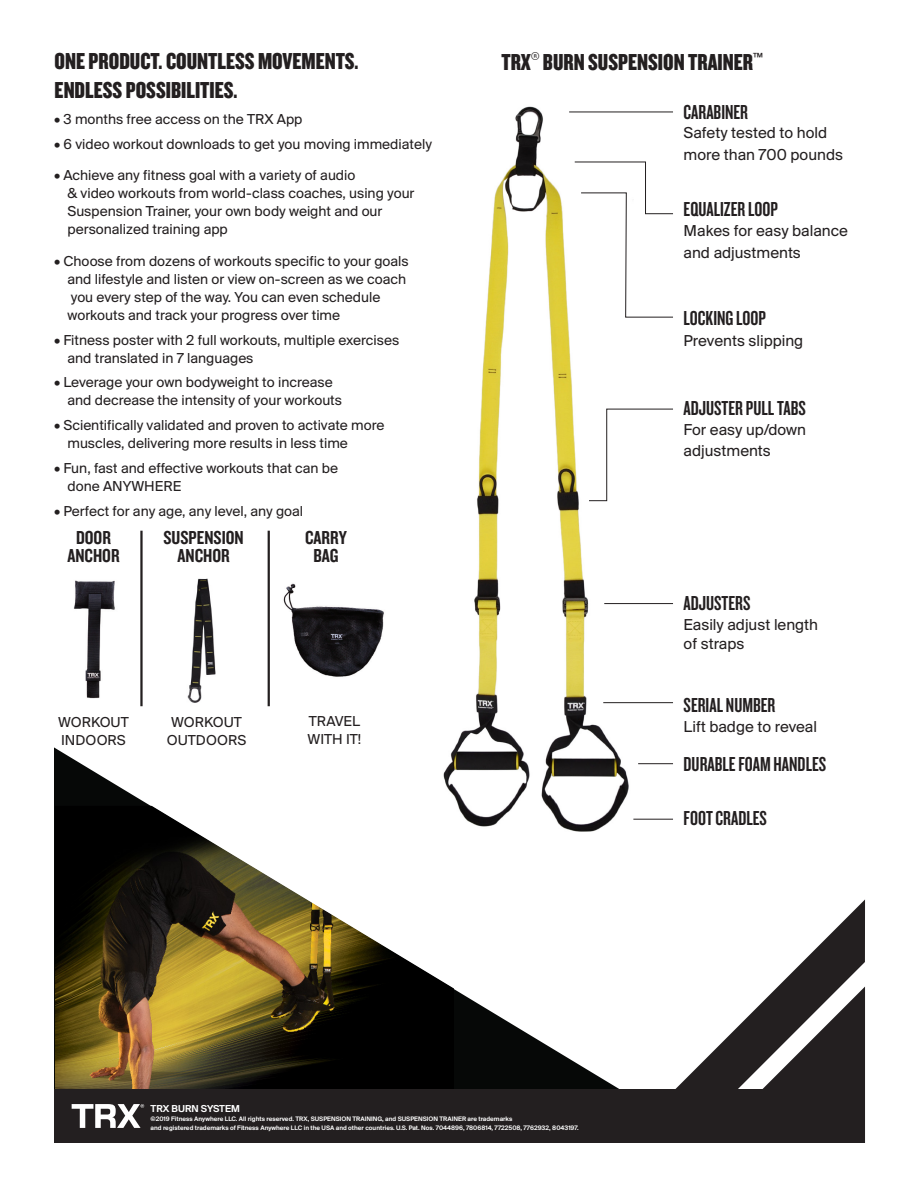
<style>
.page{position:relative;width:918px;height:1188px;background:#fff}
.page>*{position:absolute;margin:0;border:0;box-sizing:border-box;transform-origin:0 0}
.t1{font:24px "Knockout HTF69 Full Liteweight";color:#231f20}
.t2{font:21px "Knockout HTF48 Featherweight";color:#231f20}
.t3{font:19.5px "Knockout HTF49 Liteweight";color:#231f20}
.t4{font:16.5px/21.6px "Suisse BP Intl";color:#231f20}
.t5{font:15px/18px "Suisse BP Intl";color:#231f20}
.t6{font:10.5px "Suisse BP Intl Antique";color:#fff}
.t7{font:6.75px "Suisse BP Intl Antique";color:#fff}
</style>
<div class="page">
<img style="left:187px;top:578px;width:29px;height:125px">
<img style="left:455px;top:106px;width:113px;height:641px">
<svg style="left:54px;top:747px;width:565px;height:342px"></svg>
<img style="left:55px;top:806px;width:399px;height:283px">
<svg style="left:568px;top:111px;width:105px;height:709px"></svg>
<div style="left:54px;top:1089px;width:810px;height:54px;background:#231f20"></div>
<svg style="left:675px;top:899px;width:190px;height:244px;fill:#231f20"></svg>
<img style="left:74px;top:580px;width:41px;height:119px">
<img style="left:283px;top:583px;width:101px;height:94px">
<hr style="left:140px;top:531px;width:3px;height:175px;background:#231f20">
<hr style="left:268px;top:531px;width:2px;height:175px;background:#231f20">
<svg style="left:72px;top:1104px;width:72px;height:24px"></svg>
<p class="t1" style="left:55px;top:49px;width:305px">ONE PRODUCT. COUNTLESS MOVEMENTS.</p>
<p class="t1" style="left:55px;top:78px;width:184px">ENDLESS POSSIBILITIES.</p>
<p class="t5" style="left:54px;top:110px;width:250px">• 3 months free access on the TRX App</p>
<p class="t5" style="left:54px;top:135px;width:379px">• 6 video workout downloads to get you moving immediately</p>
<p class="t5" style="left:68px;top:166px;width:349px;text-indent:-14px">• Achieve any fitness goal with a variety of audio<br>&amp; video workouts from world-class coaches, using your Suspension Trainer, your own body weight and our personalized training app</p>
<p class="t5" style="left:68px;top:252px;width:343px;text-indent:-14px">• Choose from dozens of workouts specific to your goals and lifestyle and listen or view on-screen as we coach you every step of the way. You can even schedule workouts and track your progress over time</p>
<p class="t5" style="left:68px;top:330px;width:333px;text-indent:-14px">• Fitness poster with 2 full workouts, multiple exercises and translated in 7 languages</p>
<p class="t5" style="left:68px;top:373px;width:276px;text-indent:-14px">• Leverage your own bodyweight to increase and decrease the intensity of your workouts</p>
<p class="t5" style="left:68px;top:416px;width:318px;text-indent:-14px">• Scientifically validated and proven to activate more muscles, delivering more results in less time</p>
<p class="t5" style="left:68px;top:459px;width:272px;text-indent:-14px">• Fun, fast and effective workouts that can be done ANYWHERE</p>
<p class="t5" style="left:54px;top:501px;width:251px">• Perfect for any age, any level, any goal</p>
<p class="t3" style="left:76px;top:527px;width:36px">DOOR</p>
<p class="t3" style="left:67px;top:545px;width:54px">ANCHOR</p>
<p class="t3" style="left:163px;top:527px;width:82px">SUSPENSION</p>
<p class="t3" style="left:177px;top:545px;width:54px">ANCHOR</p>
<p class="t3" style="left:305px;top:527px;width:43px">CARRY</p>
<p class="t3" style="left:313px;top:545px;width:27px">BAG</p>
<p class="t5" style="left:58px;top:713px;width:72px">WORKOUT</p>
<p class="t5" style="left:61px;top:731px;width:66px">INDOORS</p>
<p class="t5" style="left:171px;top:713px;width:72px">WORKOUT</p>
<p class="t5" style="left:167px;top:731px;width:81px">OUTDOORS</p>
<p class="t5" style="left:308px;top:712px;width:55px">TRAVEL<br>WITH IT!</p>
<p class="t1" style="left:501px;top:50px;width:263px">TRX<sup>®</sup> BURN SUSPENSION TRAINER<sup>™</sup></p>
<p class="t2" style="left:684px;top:101px;width:66px">CARABINER</p>
<p class="t4" style="left:684px;top:122px;width:145px">Safety tested to hold</p>
<p class="t4" style="left:684px;top:143px;width:161px">more than 700 pounds</p>
<p class="t2" style="left:684px;top:199px;width:96px">EQUALIZER LOOP</p>
<p class="t4" style="left:684px;top:220px;width:166px">Makes for easy balance and adjustments</p>
<p class="t2" style="left:684px;top:307px;width:84px">LOCKING LOOP</p>
<p class="t4" style="left:684px;top:330px;width:121px">Prevents slipping</p>
<p class="t2" style="left:684px;top:397px;width:124px">ADJUSTER PULL TABS</p>
<p class="t4" style="left:684px;top:418px;width:124px">For easy up/down adjustments</p>
<p class="t2" style="left:684px;top:592px;width:68px">ADJUSTERS</p>
<p class="t4" style="left:684px;top:614px;width:136px;line-height:19.8px">Easily adjust length of straps</p>
<p class="t2" style="left:684px;top:694px;width:93px">SERIAL NUMBER</p>
<p class="t4" style="left:684px;top:715px;width:135px">Lift badge to reveal</p>
<p class="t2" style="left:684px;top:753px;width:144px">DURABLE FOAM HANDLES</p>
<p class="t2" style="left:684px;top:807px;width:85px">FOOT CRADLES</p>
<p class="t6" style="left:151px;top:1102px;width:91px">TRX BURN SYSTEM</p>
<p class="t7" style="left:151px;top:1115px;width:363px">©2019 Fitness Anywhere LLC. All rights reserved. TRX, SUSPENSION TRAINING, and SUSPENSION TRAINER are trademarks</p>
<p class="t7" style="left:151px;top:1124px;width:430px">and registered trademarks of Fitness Anywhere LLC in the USA and other countries. U.S. Pat. Nos. 7044896, 7806814, 7722508, 7762932, 8043197.</p>
</div>
